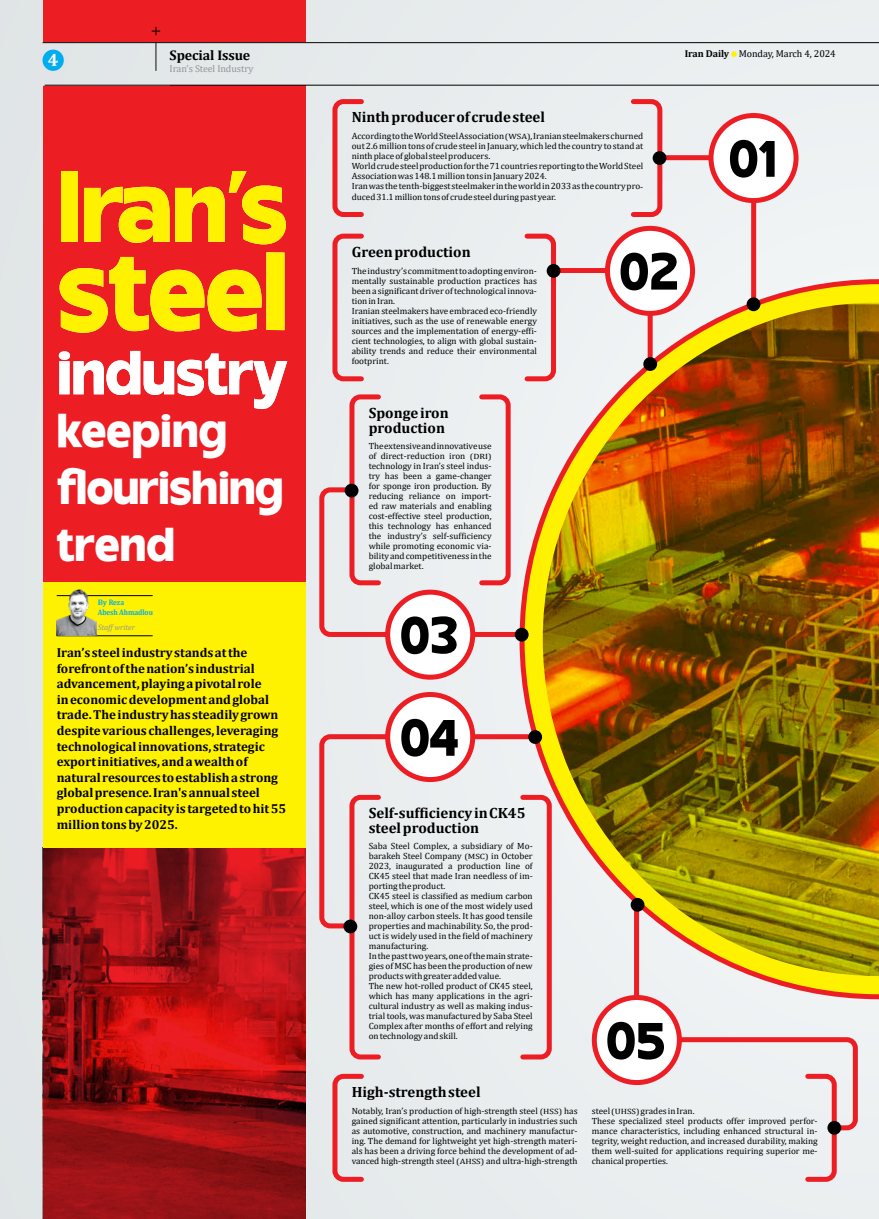
<style>
.page{position:relative;width:879px;height:1219px;background:#e8edee}
.page>*{position:absolute;margin:0;border:0;box-sizing:border-box;transform-origin:0 0}
.t1{font:800 110.9px "Invisible";letter-spacing:-.015em;color:#fff200}
.t2{font:800 100.9px "Invisible";color:#fff200}
.t3{font:800 61.9px "Invisible";letter-spacing:-.015em;color:#fff}
.t4{font:800 51.1px/102.3px "Invisible";color:#000}
.t5{font:800 47.5px/57px "Invisible";color:#fff}
.t6{font:700 18px "Cambria";color:#fff}
.t7{font:700 14.9px/14.9px "Cambria";color:#000}
.t8{font:700 14px "Cambria";letter-spacing:-.01em;color:#000}
.t9{font:700 13px/15.6px "Cambria";color:#000}
.t10{font:10px "Cambria";letter-spacing:-.01em;color:#000}
.t11{font:10px "Cambria";letter-spacing:-.01em;color:#939598}
.t12{font:9px/10px "Cambria";color:#000}
.t13{font:700 8px/9.6px "Cambria";letter-spacing:-.01em;color:#00aeef}
.t14{font:italic 8px "Cambria";letter-spacing:-.01em;color:#939598}
.s1{font-size:7.7px}
.s2{font-weight:700}
</style>
<div class="page">
<div style="left:43px;top:85px;width:262px;height:498px;background:#ed1d24"></div>
<div style="left:43px;top:0;width:262px;height:43px;background:#ed1d24"></div>
<img style="left:43px;top:848px;width:262px;height:371px">
<div style="left:43px;top:583px;width:262px;height:265px;background:#fff200"></div>
<div style="left:43px;top:50px;width:21px;height:21px;background:#00aeef;border-radius:50%"></div>
<hr style="left:43px;top:85px;width:127px;height:1px;background:#fff">
<hr style="left:43px;top:42px;width:836px;height:1px;background:#000">
<hr style="left:45px;top:85px;width:834px;height:1px;background:#000">
<svg style="left:156px;top:43px;width:1px;height:28px"></svg>
<svg style="left:731px;top:51px;width:6px;height:6px"></svg>
<svg style="left:519px;top:279px;width:360px;height:720px"></svg>
<img style="left:543px;top:302px;width:336px;height:674px">
<svg style="left:332px;top:99px;width:32px;height:118px"></svg>
<svg style="left:332px;top:233px;width:32px;height:149px"></svg>
<svg style="left:332px;top:1073px;width:32px;height:109px"></svg>
<svg style="left:348px;top:931px;width:33px;height:129px"></svg>
<svg style="left:805px;top:1133px;width:34px;height:49px"></svg>
<svg style="left:519px;top:792px;width:35px;height:268px"></svg>
<svg style="left:522px;top:99px;width:236px;height:285px"></svg>
<div style="left:711px;top:116px;width:85px;height:85px;background:#fff;border-radius:50%"></div>
<div style="left:708px;top:113px;width:90px;height:90px;border:5px solid #ed1d24;border-radius:50%"></div>
<div style="left:607px;top:228px;width:85px;height:85px;background:#fff;border-radius:50%"></div>
<div style="left:605px;top:226px;width:90px;height:90px;border:5px solid #ed1d24;border-radius:50%"></div>
<svg style="left:319px;top:392px;width:210px;height:247px"></svg>
<svg style="left:319px;top:732px;width:220px;height:199px"></svg>
<div style="left:388px;top:592px;width:85px;height:85px;background:#fff;border-radius:50%"></div>
<div style="left:385px;top:590px;width:90px;height:90px;border:5px solid #ed1d24;border-radius:50%"></div>
<div style="left:388px;top:694px;width:85px;height:86px;background:#fff;border-radius:50%"></div>
<div style="left:385px;top:692px;width:90px;height:90px;border:5px solid #ed1d24;border-radius:50%"></div>
<svg style="left:631px;top:901px;width:229px;height:232px"></svg>
<div style="left:594px;top:997px;width:85px;height:85px;background:#fff;border-radius:50%"></div>
<div style="left:592px;top:995px;width:90px;height:90px;border:5px solid #ed1d24;border-radius:50%"></div>
<div style="left:746px;top:297px;width:14px;height:14px;background:#000;border-radius:50%"></div>
<div style="left:652px;top:151px;width:14px;height:14px;background:#000;border-radius:50%"></div>
<div style="left:547px;top:264px;width:13px;height:14px;background:#000;border-radius:50%"></div>
<div style="left:643px;top:357px;width:14px;height:14px;background:#000;border-radius:50%"></div>
<div style="left:345px;top:484px;width:13px;height:13px;background:#000;border-radius:50%"></div>
<div style="left:515px;top:628px;width:13px;height:14px;background:#000;border-radius:50%"></div>
<div style="left:528px;top:730px;width:14px;height:14px;background:#000;border-radius:50%"></div>
<div style="left:343px;top:920px;width:14px;height:13px;background:#000;border-radius:50%"></div>
<div style="left:630px;top:898px;width:14px;height:14px;background:#000;border-radius:50%"></div>
<div style="left:827px;top:1121px;width:14px;height:14px;background:#000;border-radius:50%"></div>
<hr style="left:57px;top:636px;width:96px;height:1px;background:#000">
<hr style="left:57px;top:595px;width:96px;height:1px;background:#000">
<img style="left:57px;top:590px;width:39px;height:46px">
<svg style="left:152px;top:27px;width:8px;height:8px"></svg>
<h3 class="t6" style="left:48px;top:47px;width:12px">4</h3>
<h3 class="t8" style="left:170px;top:45px;width:82px">Special Issue</h3>
<p class="t11" style="left:170px;top:62px;width:85px">Iran’s Steel Industry</p>
<h2 class="t2" style="left:57px;top:146px;width:233px">Iran’s</h2>
<h1 class="t1" style="left:57px;top:225px;width:233px">steel</h1>
<h3 class="t3" style="left:57px;top:335px;width:233px">industry</h3>
<h3 class="t5" style="left:57px;top:402px;width:228px">keeping flourishing trend</h3>
<p class="t13" style="left:98px;top:597px;width:57px">By Reza<br>Abesh Ahmadlou</p>
<p class="t14" style="left:98px;top:621px;width:39px">Staff writer</p>
<p class="t9" style="left:57px;top:644px;width:231px">Iran’s steel industry stands at the forefront of the nation’s industrial advancement, playing a pivotal role<br>in economic development and global trade. The industry has steadily grown despite various challenges, leveraging technological innovations, strategic export initiatives, and a wealth of natural resources to establish a strong global presence. Iran's annual steel production capacity is targeted to hit 55 million tons by 2025.</p>
<h3 class="t7" style="left:352px;top:109px;width:195px">Ninth producer of crude steel</h3>
<p class="t12" style="left:352px;top:131px;width:293px">According to the World Steel Association <span class="s1">(WSA)</span>, Iranian steelmakers churned out 2.6 million tons of crude steel in January, which led the country to stand at ninth place of global steel producers.<br>World crude steel production for the 71 countries reporting to the World Steel Association was 148.1 million tons in January 2024.<br>Iran was the tenth-biggest steelmaker in the world in 2033 as the country pro&shy;duced 31.1 million tons of crude steel during past year.</p>
<p class="t10" style="left:685px;top:48px;width:152px"><span class="s2">Iran Daily</span> Monday, March 4, 2024</p>
<h3 class="t4" style="left:729px;top:108px;width:49px">01</h3>
<h3 class="t7" style="left:352px;top:244px;width:120px">Green production</h3>
<p class="t12" style="left:352px;top:266px;width:187px">The industry’s commitment to adopting environ&shy;mentally sustainable production practices has been a significant driver of technological innova&shy;tion in Iran.<br>Iranian steelmakers have embraced eco-friendly initiatives, such as the use of renewable energy sources and the implementation of energy-effi&shy;cient technologies, to align with global sustain&shy;ability trends and reduce their environmental footprint.</p>
<h3 class="t7" style="left:369px;top:405px;width:82px">Sponge iron production</h3>
<p class="t12" style="left:369px;top:441px;width:124px;text-align:justify">The extensive and innovative use of direct-reduction iron <span class="s1">(DRI) </span>technology in Iran’s steel indus&shy;try has been a game-changer for sponge iron production. By reducing reliance on import&shy;ed raw materials and enabling cost-effective steel production, this technology has enhanced the industry’s self-sufficiency while promoting economic via&shy;bility and competitiveness in the global market.</p>
<h3 class="t4" style="left:400px;top:584px;width:60px">03<br>04</h3>
<h3 class="t7" style="left:369px;top:805px;width:158px">Self-sufficiency in CK45 steel production</h3>
<p class="t12" style="left:369px;top:841px;width:165px">Saba Steel Complex, a subsidiary of Mo&shy;barakeh Steel Company <span class="s1">(MSC)</span> in October 2023, inaugurated a production line of CK45 steel that made Iran needless of im&shy;porting the product.<br>CK45 steel is classified as medium carbon steel, which is one of the most widely used non-alloy carbon steels. It has good tensile properties and machinability. So, the prod&shy;uct is widely used in the field of machinery manufacturing.<br>In the past two years, one of the main strate&shy;gies of MSC has been the production of new products with greater added value.<br>The new hot-rolled product of CK45 steel, which has many applications in the agri&shy;cultural industry as well as making indus&shy;trial tools, was manufactured by Saba Steel Complex after months of effort and relying on technology and skill.</p>
<h3 class="t7" style="left:352px;top:1084px;width:130px">High-strength steel</h3>
<h3 class="t4" style="left:619px;top:220px;width:61px">02</h3>
<h3 class="t4" style="left:606px;top:990px;width:61px">05</h3>
<p class="t12" style="left:352px;top:1106px;width:227px;text-align:justify">Notably, Iran’s production of high-strength steel <span class="s1">(HSS)</span> has gained significant attention, particularly in industries such as automotive, construction, and machinery manufactur&shy;ing. The demand for lightweight yet high-strength materi&shy;als has been a driving force behind the development of ad&shy;vanced high-strength steel <span class="s1">(AHSS)</span> and ultra-high-strength</p>
<p class="t12" style="left:592px;top:1106px;width:227px">steel <span class="s1">(UHSS)</span> grades in Iran.<br>These specialized steel products offer improved perfor&shy;mance characteristics, including enhanced structural in&shy;tegrity, weight reduction, and increased durability, making them well-suited for applications requiring superior me&shy;chanical properties.</p>
</div>
